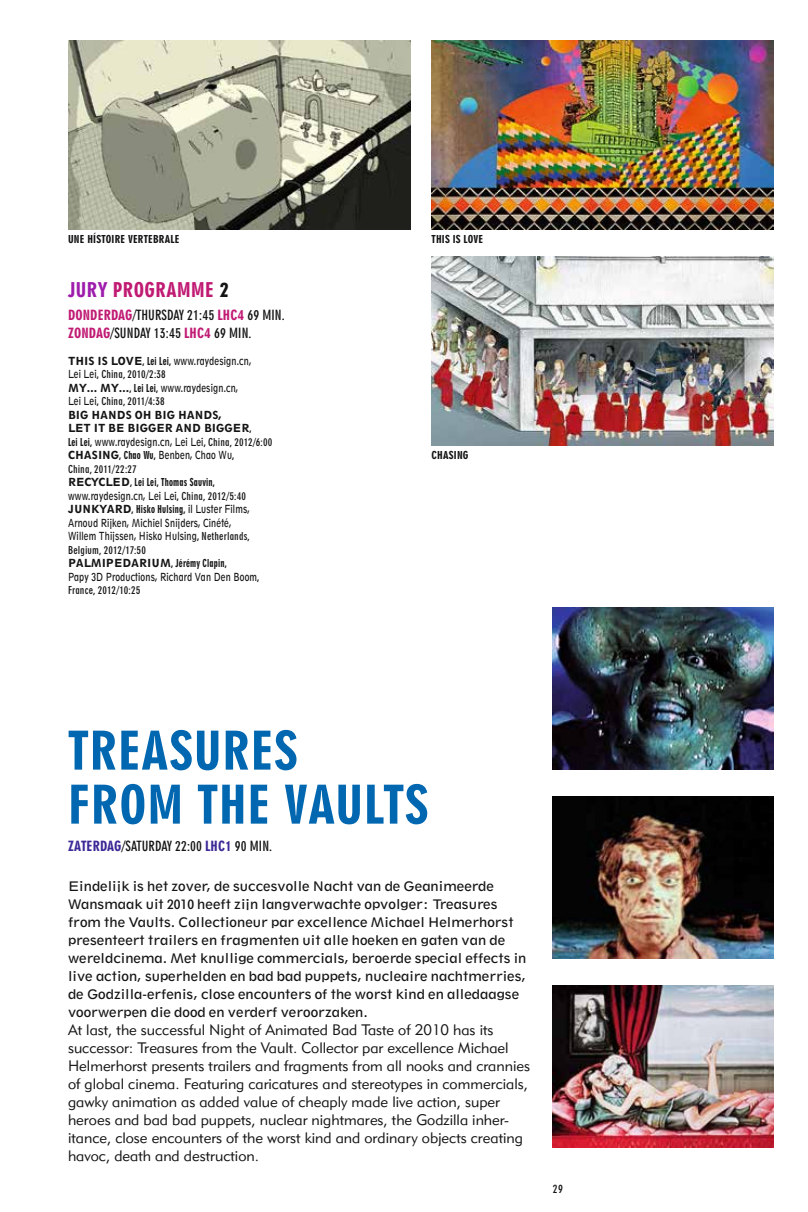
<style>
.page{position:relative;width:808px;height:1212px;background:#fff}
.page>*{position:absolute;margin:0;border:0;box-sizing:border-box;transform-origin:0 0}
.t1{font:51px/54px "Geometric 706 BT Black Condensed B";letter-spacing:.02em;color:#0067b0}
.t2{font:19.5px "Geometric 706 BT Black Condensed B";letter-spacing:.02em;color:#c01a73}
.t3{font:15px/18px "Geometric 415 BT Lite A";color:#141414}
.t4{font:13.5px/18px "Geometric 706 BT Bold Condensed B";letter-spacing:.01em;color:#141414}
.t5{font:12.3px/18px "Geometric 212 BT";color:#141414}
.t6{font:11.25px "Geometric 706 BT Bold Condensed B";color:#141414}
.t7{font:condensed 10.5px/13.5px "Geometric 212 BT";letter-spacing:.02em;color:#141414;scale:.8 1}
.t8{font:800 condensed 10.5px/13.5px "Geometric 212 BT";color:#141414}
.t9{font:10.5px "Geometric 706 BT Bold Condensed B";letter-spacing:.01em;color:#141414}
.t10{font:10.5px "Geometric 706 BT Black Condensed B";letter-spacing:.02em;color:#141414;scale:.8 1}
.t11{font:10.5px "Geometric 706 BT Black Condensed B";letter-spacing:.02em;color:#141414}
.s1{color:#9d1cac}
.s2{color:#141414}
.s3{font-family:"Geometric 706 BT Black Condensed B";color:#c01a73}
.s4{font-weight:800}
.s5{font-family:"Geometric 706 BT Black Condensed B";font-stretch:normal}
.s6{font-family:"Geometric 212 BT";font-stretch:condensed}
.s7{font-family:"Geometric 706 BT Black Condensed B"}
.s8{font-family:"Geometric 706 BT Black Condensed B";font-weight:400;font-stretch:normal}
.s9{font-weight:400}
.s10{font-family:"Geometric 706 BT Bold Condensed B";font-weight:400;font-stretch:normal}
.s11{font-family:"Geometric 212 BT";font-weight:800;font-stretch:condensed}
.s12{font-family:"Geometric 706 BT Bold Condensed B";font-stretch:normal}
.s13{font-family:"Geometric 706 BT Black Condensed B";color:#3c2897}
</style>
<div class="page">
<img style="left:432px;top:256px;width:342px;height:190px">
<img style="left:68px;top:40px;width:342px;height:190px">
<img style="left:432px;top:40px;width:342px;height:189px">
<img style="left:553px;top:986px;width:221px;height:162px">
<img style="left:553px;top:797px;width:221px;height:161px">
<img style="left:553px;top:608px;width:221px;height:162px">
<p class="t11" style="left:68px;top:233px;width:112px">UNE HÍSTOIRE VERTEBRALE</p>
<p class="t11" style="left:432px;top:233px;width:52px">TH IS IS LOVE</p>
<h2 class="t2" style="left:68px;top:278px;width:163px"><span class="s1">JURY</span> PROGRAMME <span class="s2">2</span></h2>
<p class="t4" style="left:68px;top:306px;width:218px"><span class="s3">DONDERDAG</span>/Th ursday 21:45 <span class="s3">LHC4</span> 69 min.<br><span class="s3">ZONDAG</span>/Sunday 13:45 <span class="s3">LHC4</span> 69 min.</p>
<p class="t7" style="left:68px;top:354px;width:231px"><span class="s4">THIS I S LOVE</span><span class="s5">, LEI LEI,</span> www.raydesign.cn,</p>
<p class="t9" style="left:68px;top:368px;width:99px"><span class="s6">Lei Lei</span><span class="s7">,</span> China, 2010/2:38</p>
<p class="t7" style="left:68px;top:381px;width:214px"><span class="s4">MY… MY…</span><span class="s5">, LEI LEI,</span> www.raydesign.cn,</p>
<p class="t9" style="left:68px;top:395px;width:98px"><span class="s6">Lei Lei</span><span class="s7">,</span> China, 2011/4:38</p>
<p class="t8" style="left:68px;top:408px;width:206px">BIG HANDS OH BIG HANDS,<br>LET IT BE BIGGER AND BIGGER<span class="s8">,<br>LEI LEI,</span> <span class="s9">www.raydesign.cn, Lei Lei</span><span class="s8">,</span> <span class="s10">China, 2012/6:00<br></span>CHASING<span class="s8">, CHAO WU,</span> <span class="s9">Benben, Chao Wu</span><span class="s8">,</span></p>
<p class="t9" style="left:68px;top:462px;width:70px">China, 2011/22:27</p>
<p class="t10" style="left:68px;top:476px;width:185px"><span class="s11">RECYCLED</span>, LEI LEI, THOMAS SAUVIN,</p>
<p class="t7" style="left:68px;top:489px;width:224px">www.raydesign.cn, Lei Lei<span class="s5">,</span> <span class="s12">China, 2012/5:40</span></p>
<p class="t10" style="left:68px;top:503px;width:229px"><span class="s11">JUN KYARD</span>, HISKO HULSING, <span class="s6">il Luster Films,</span></p>
<p class="t7" style="left:68px;top:516px;width:229px">Arnoud Rijken, Michiel Snijders, Cinété,<br>Willem Thijssen, Hisko Hulsing<span class="s5">,</span> <span class="s12">Netherlands,</span></p>
<p class="t9" style="left:68px;top:543px;width:79px">Belgium, 2012/17:50</p>
<p class="t10" style="left:68px;top:557px;width:200px"><span class="s11">PALMIP EDARIUM</span>, JÉRÉMY CLAPIN,</p>
<p class="t7" style="left:68px;top:570px;width:241px">Papy 3D Productions, Richard Van Den Boom<span class="s5">,</span></p>
<p class="t9" style="left:68px;top:584px;width:74px">France, 2012/10:25</p>
<p class="t11" style="left:432px;top:449px;width:38px">CHASING</p>
<h1 class="t1" style="left:68px;top:724px;width:362px">TREASURES<br>FRO M THE VAULTS</h1>
<p class="t4" style="left:68px;top:837px;width:206px"><span class="s13">ZATERDAG</span>/Saturday 22:00 <span class="s13">LHC1</span> 90 min.</p>
<p class="t5" style="left:68px;top:877px;width:460px">Eindelijk is het zover, de succesvolle Nacht van de Geanimeerde Wansmaak uit 2010 heeft zijn langverwachte opvolger: Treasures from the Vaults. Collectioneur par excellence Michael Helmerhorst presenteert trailers en fragmenten uit alle hoeken en gaten van de wereldcinema. Met knullige commercials, beroerde special effects in live action, superhelden en bad bad puppets, nucleaire nachtmerries, de Godzilla-erfenis, close encounters of the worst kind en alledaagse voorwerpen die dood en verderf veroorzaken.</p>
<p class="t3" style="left:68px;top:1021px;width:463px">At last, the successful Night of Animated Bad Taste of 2010 has its successor: Treasures from the Vault. Collector par excellence Michael Helmerhorst presents trailers and fragments from all nooks and crannies of global cinema. Featuring caricatures and stereotypes in commercials, gawky animation as added value of cheaply made live action, super heroes and bad bad puppets, nuclear nightmares, the Godzilla inher&shy;itance, close encounters of the worst kind and ordinary objects creating havoc, death and destruction.</p>
<p class="t6" style="left:553px;top:1182px;width:12px">29</p>
</div>
